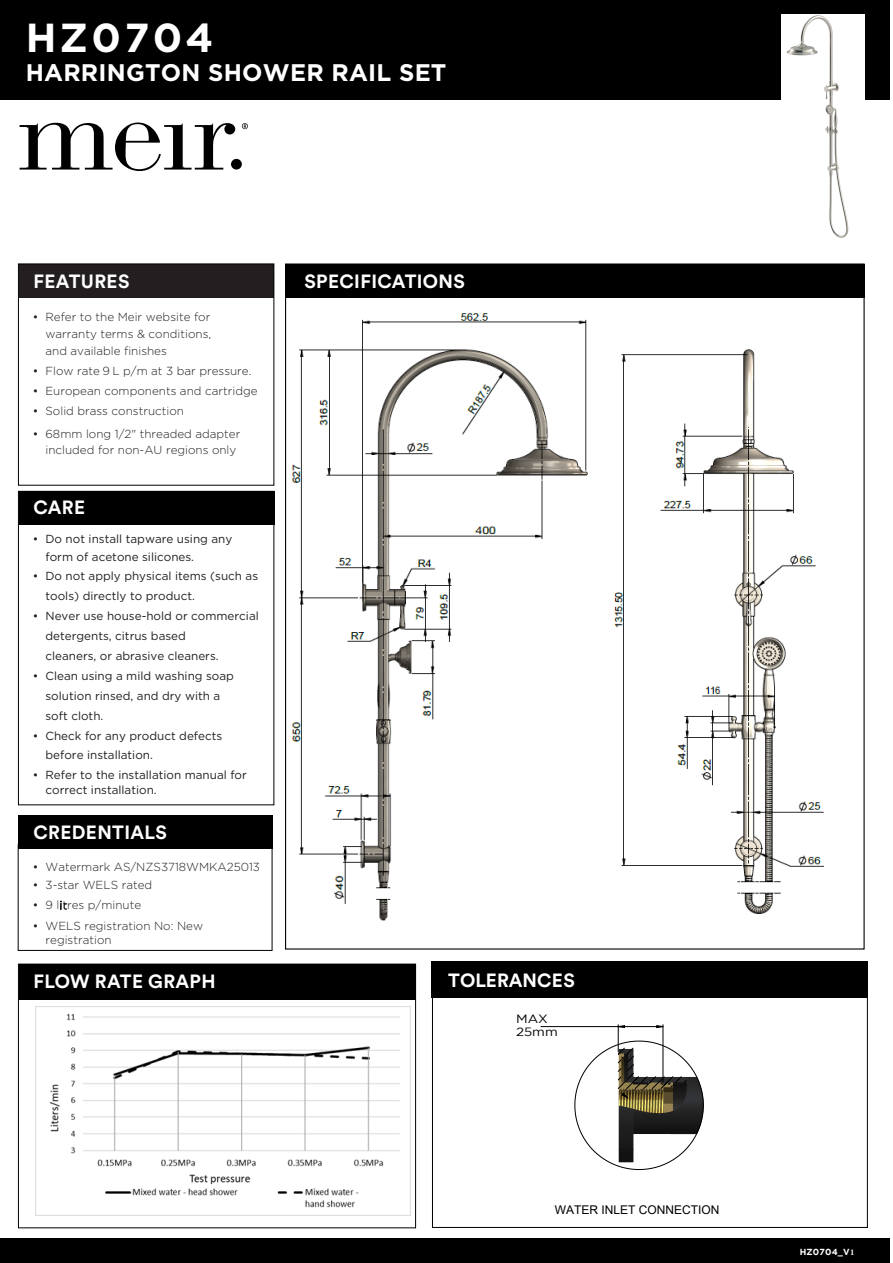
<style>
.page{position:relative;width:893px;height:1263px;background:#fff}
.page>*{position:absolute;margin:0;border:0;box-sizing:border-box;transform-origin:0 0}
.t1{font:700 40.5px "Gotham";letter-spacing:.08em;color:#fff}
.t2{font:700 24px "Gotham";letter-spacing:.01em;color:#fff}
.t3{font:700 18.9px "Circular Std";letter-spacing:.02em;color:#fff}
.t4{font:700 18.9px "Circular Std";color:#fff}
.t5{font:12px "Arial";color:#000}
.t6{font:12px/12.3px "Gotham";color:#000;scale:1.11 1}
.t7{font:11.7px/20px "Gotham HTF";color:#231f20}
.t8{font:300 11.7px/17.2px "Gotham";color:#231f20}
.t9{font:700 8.7px "Gotham";letter-spacing:.02em;color:#fff}
.s1{font-family:"Gotham HTF";font-weight:400}
.s2{font-style:inherit}
.s3{font-family:"Minion Pro"}
</style>
<div class="page">
<div style="left:0;top:0;width:890px;height:100px;background:#000"></div>
<div style="left:19px;top:264px;width:254px;height:34px;background:#231f20"></div>
<div style="left:19px;top:491px;width:255px;height:34px;background:#000"></div>
<div style="left:19px;top:964px;width:397px;height:35px;background:#000"></div>
<div style="left:18px;top:815px;width:254px;height:33px;background:#000"></div>
<div style="left:285px;top:264px;width:580px;height:34px;background:#000"></div>
<div style="left:0;top:1238px;width:890px;height:25px;background:#000"></div>
<div style="left:18px;top:263px;width:256px;height:223px;border:1px solid #000"></div>
<div style="left:18px;top:964px;width:398px;height:264px;border:1px solid #000"></div>
<div style="left:18px;top:844px;width:254px;height:107px;border:1px solid #000"></div>
<div style="left:18px;top:491px;width:256px;height:314px;border:1px solid #000"></div>
<div style="left:432px;top:962px;width:436px;height:36px;background:#000"></div>
<div style="left:432px;top:962px;width:436px;height:266px;border:1px solid #000"></div>
<svg style="left:242px;top:123px;width:6px;height:6px"></svg>
<div style="left:231px;top:159px;width:11px;height:11px;background:#000;border-radius:50%"></div>
<svg style="left:20px;top:122px;width:213px;height:49px"></svg>
<div style="left:224px;top:124px;width:11px;height:10px;background:#000;border-radius:50%"></div>
<hr style="left:541px;top:1026px;width:77px;height:1px;background:#000">
<svg style="left:574px;top:1025px;width:130px;height:145px"></svg>
<svg style="left:60px;top:901px;width:7px;height:9px"></svg>
<img style="left:292px;top:313px;width:296px;height:608px">
<img style="left:614px;top:349px;width:211px;height:565px">
<img style="left:781px;top:14px;width:83px;height:224px">
<img style="left:35px;top:1007px;width:365px;height:208px">
<h1 class="t1" style="left:26px;top:15px;width:189px">HZ0704</h1>
<h2 class="t2" style="left:26px;top:59px;width:422px">HARRINGTON SHOWER RAIL SET</h2>
<h3 class="t3" style="left:33px;top:269px;width:98px">FEATURES</h3>
<p class="t8" style="left:45px;top:308px;width:167px;text-align:justify;text-indent:-13px"><span class="s1">•</span> Refer to the Meir website for warranty terms &amp; conditions, and available finishes</p>
<p class="t8" style="left:33px;top:362px;width:220px"><span class="s1">•</span> Flow rate 9 L p/m at 3 bar pressure.</p>
<p class="t8" style="left:33px;top:382px;width:226px"><span class="s1">•</span> European components and cartridge</p>
<p class="t8" style="left:33px;top:402px;width:153px"><span class="s1">•</span> Solid brass construction</p>
<p class="t8" style="left:45px;top:425px;width:196px;line-height:16.6px;text-indent:-13px"><span class="s1">•</span> 68mm long 1/2" threaded adapter included for non-AU regions only</p>
<h3 class="t3" style="left:33px;top:495px;width:53px">CARE</h3>
<p class="t7" style="left:45px;top:529px;width:188px;line-height:18.5px;text-indent:-13px">• Do not install tapware using any form of acetone silicones.</p>
<p class="t7" style="left:45px;top:566px;width:214px;text-indent:-13px">• Do not apply physical items (such as tools) directly to product.</p>
<p class="t7" style="left:45px;top:606px;width:215px;text-indent:-13px">• Never use house-hold or commercial detergents, citrus based<br>cleaners, or abrasive cleaners.</p>
<p class="t7" style="left:45px;top:666px;width:190px;text-indent:-13px">• Clean using a mild washing soap solution rinsed, and dry with a soft cloth.</p>
<p class="t7" style="left:45px;top:726px;width:178px;line-height:18.5px;text-indent:-13px">• Check for any product defects before installation.</p>
<p class="t7" style="left:45px;top:766px;width:203px;line-height:15.5px;text-indent:-13px">• Refer to the installation manual for correct installation.</p>
<h3 class="t3" style="left:33px;top:820px;width:135px">CREDENTIALS</h3>
<p class="t8" style="left:33px;top:858px;width:229px"><span class="s1">•</span> Watermark AS/NZS3718WMKA25013</p>
<p class="t8" style="left:33px;top:876px;width:121px"><span class="s1">•</span> 3-star WELS rated</p>
<p class="t8" style="left:33px;top:896px;width:110px"><span class="s1">•</span> 9 litres p/minute</p>
<p class="t8" style="left:46px;top:918px;width:159px;line-height:14px;text-indent:-13px"><span class="s1">•</span> WELS registration No: New registration</p>
<h3 class="t3" style="left:33px;top:969px;width:184px">FLOW RATE GRAPH</h3>
<h3 class="t3" style="left:304px;top:269px;width:162px">SPECIFICATIONS</h3>
<h3 class="t4" style="left:448px;top:968px;width:128px">TOLERANCES</h3>
<p class="t6" style="left:516px;top:1013px;width:39px">MAX<br>25mm</p>
<p class="t5" style="left:555px;top:1201px;width:166px">WATER INLET CONNECTION</p>
<p class="t9" style="left:800px;top:1246px;width:56px"><span class="s2">H</span>Z0704<span class="s2">_</span>V<span class="s3">1</span></p>
</div>
